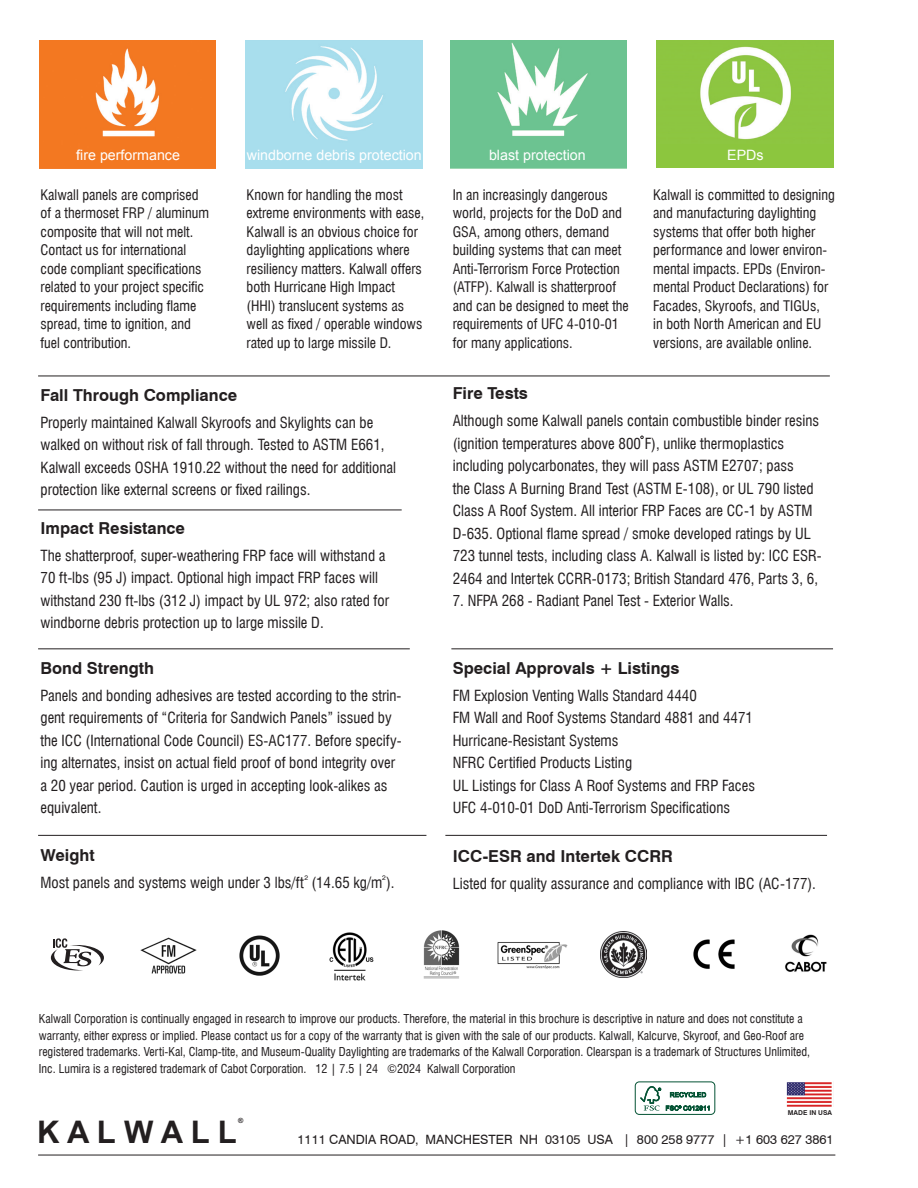
<style>
.page{position:relative;width:918px;height:1188px;background:#fff}
.page>*{position:absolute;margin:0;border:0;box-sizing:border-box;transform-origin:0 0}
.t1{font:700 31.05px "Arial";color:#231f20}
.t2{font:700 16.5px "Swiss 721 BT";color:#231f20}
.t3{font:condensed 15px/22.5px "Swiss 721 BT";color:#231f20}
.t4{font:condensed 14.25px/18.5px "Swiss 721 BT";color:#231f20}
.t5{font:14.25px "Arial";color:#fff}
.t6{font:12.9px "Swiss 721 BT";color:#231f20}
.t7{font:condensed 12px/16.5px "Swiss 721 BT";color:#231f20}
.t8{font:700 7.05px "Arial";color:#231f20}
.t9{font:6.75px "Swiss 721 BT";color:#231f20}
.t10{font:700 6.6px "Swiss 721 BT";color:#231f20}
</style>
<div class="page">
<svg style="left:51px;top:938px;width:53px;height:32px"></svg>
<img style="left:693px;top:939px;width:42px;height:30px">
<img style="left:600px;top:931px;width:47px;height:46px">
<img style="left:423px;top:930px;width:37px;height:49px">
<img style="left:239px;top:935px;width:41px;height:41px">
<img style="left:140px;top:937px;width:57px;height:37px">
<img style="left:498px;top:942px;width:69px;height:27px">
<img style="left:785px;top:934px;width:42px;height:38px">
<img style="left:329px;top:933px;width:45px;height:47px">
<div style="left:656px;top:40px;width:177px;height:128px;background:#8cc63e"></div>
<img style="left:245px;top:40px;width:178px;height:128px">
<img style="left:39px;top:40px;width:177px;height:128px">
<img style="left:450px;top:40px;width:177px;height:128px">
<hr style="left:38px;top:1155px;width:797px;height:1px;background:#231f20">
<img style="left:786px;top:1082px;width:46px;height:25px">
<img style="left:700px;top:46px;width:91px;height:94px">
<div style="left:635px;top:1081px;width:80px;height:34px;border:1px solid #045334;border-radius:4px"></div>
<svg style="left:640px;top:1086px;width:69px;height:25px"></svg>
<hr style="left:38px;top:510px;width:364px;height:1px;background:#231f20">
<hr style="left:38px;top:376px;width:792px;height:1px;background:#231f20">
<hr style="left:451px;top:649px;width:382px;height:1px;background:#231f20">
<hr style="left:38px;top:649px;width:372px;height:1px;background:#231f20">
<hr style="left:38px;top:835px;width:388px;height:1px;background:#231f20">
<hr style="left:445px;top:835px;width:382px;height:1px;background:#231f20">
<p class="t5" style="left:76px;top:146px;width:105px">fire performance</p>
<p class="t5" style="left:247px;top:146px;width:177px">windborne debris protection</p>
<p class="t5" style="left:489px;top:146px;width:98px">blast protection</p>
<p class="t5" style="left:727px;top:146px;width:38px">EPDs</p>
<p class="t4" style="left:41px;top:185px;width:170px">Kalwall panels are comprised of a thermoset FRP / aluminum composite that will not melt.<br>Contact us for international code compliant specifications related to your project specific requirements including flame spread, time to ignition, and fuel contribution.</p>
<p class="t4" style="left:247px;top:185px;width:179px">Known for handling the most extreme environments with ease,<br>Kalwall is an obvious choice for daylighting applications where resiliency matters. Kalwall offers both Hurricane High Impact (HHI) translucent systems as well as fixed / operable windows rated up to large missile D.</p>
<p class="t4" style="left:453px;top:185px;width:178px">In an increasingly dangerous world, projects for the DoD and<br>GSA, among others, demand building systems that can meet<br>Anti-Terrorism Force Protection (ATFP). Kalwall is shatterproof and can be designed to meet the requirements of UFC 4-010-01 for many applications.</p>
<p class="t4" style="left:653px;top:185px;width:183px">Kalwall is committed to designing and manufacturing daylighting systems that offer both higher performance and lower environ&shy;mental impacts. EPDs (Environ&shy;mental Product Declarations) for<br>Facades, Skyroofs, and TIGUs,<br>in both North American and EU versions, are available online.</p>
<p class="t2" style="left:41px;top:385px;width:198px">Fall Through Compliance</p>
<p class="t3" style="left:41px;top:411px;width:357px">Properly maintained Kalwall Skyroofs and Skylights can be walked on without risk of fall through. Tested to ASTM E661, Kalwall exceeds OSHA 1910.22 without the need for additional protection like external screens or fixed railings.</p>
<p class="t2" style="left:41px;top:518px;width:146px">Impact Resistance</p>
<p class="t3" style="left:41px;top:544px;width:350px">The shatterproof, super-weathering FRP face will withstand a 70 ft-lbs (95 J) impact. Optional high impact FRP faces will withstand 230 ft-lbs (312 J) impact by UL 972; also rated for windborne debris protection up to large missile D.</p>
<p class="t2" style="left:41px;top:658px;width:115px">Bond Strength</p>
<p class="t3" style="left:41px;top:684px;width:363px">Panels and bonding adhesives are tested according to the strin&shy;gent requirements of “Criteria for Sandwich Panels” issued by the ICC (International Code Council) ES-AC177. Before specify&shy;ing alternates, insist on actual field proof of bond integrity over a 20 year period. Caution is urged in accepting look-alikes as equivalent.</p>
<p class="t2" style="left:41px;top:845px;width:56px">Weight</p>
<p class="t3" style="left:41px;top:871px;width:356px">Most panels and systems weigh under 3 lbs/ft (14.65 kg/m ).</p>
<p class="t9" style="left:305px;top:874px;width:5px">2</p>
<p class="t9" style="left:382px;top:874px;width:5px">2</p>
<p class="t2" style="left:453px;top:383px;width:77px">Fire Tests</p>
<p class="t3" style="left:453px;top:409px;width:371px">Although some Kalwall panels contain combustible binder resins (ignition temperatures above 800 F), unlike thermoplastics including polycarbonates, they will pass ASTM E2707; pass<br>the Class A Burning Brand Test (ASTM E-108), or UL 790 listed Class A Roof System. All interior FRP Faces are CC-1 by ASTM D-635. Optional flame spread / smoke developed ratings by UL 723 tunnel tests, including class A. Kalwall is listed by: ICC ESR-2464 and Intertek CCRR-0173; British Standard 476, Parts 3, 6,</p>
<p class="t3" style="left:453px;top:589px;width:282px">7. NFPA 268 - Radiant Panel Test - Exterior Walls.</p>
<p class="t2" style="left:453px;top:658px;width:228px">Special Approvals + Listings</p>
<p class="t3" style="left:453px;top:684px;width:246px">FM Explosion Venting Walls Standard 4440</p>
<p class="t3" style="left:453px;top:706px;width:302px">FM Wall and Roof Systems Standard 4881 and 4471</p>
<p class="t3" style="left:453px;top:729px;width:167px">Hurricane-Resistant Systems</p>
<p class="t3" style="left:453px;top:751px;width:181px">NFRC Certified Products Listing</p>
<p class="t3" style="left:453px;top:774px;width:304px">UL Listings for Class A Roof Systems and FRP Faces</p>
<p class="t3" style="left:453px;top:796px;width:279px">UFC 4-010-01 DoD Anti-Terrorism Specifications</p>
<p class="t2" style="left:453px;top:846px;width:222px">ICC-ESR and Intertek CCRR</p>
<p class="t3" style="left:453px;top:872px;width:365px">Listed for quality assurance and compliance with IBC (AC-177).</p>
<p class="t7" style="left:39px;top:1011px;width:773px">Kalwall Corporation is continually engaged in research to improve our products. Therefore, the material in this brochure is descriptive in nature and does not constitute a warranty, either express or implied. Please contact us for a copy of the warranty that is given with the sale of our products. Kalwall, Kalcurve, Skyroof, and Geo-Roof are registered trademarks. Verti-Kal, Clamp-tite, and Museum-Quality Daylighting are trademarks of the Kalwall Corporation. Clearspan is a trademark of Structures Unlimited, Inc. Lumira is a registered trademark of Cabot Corporation. 12 | 7.5 | 24 ©2024 Kalwall Corporation</p>
<p class="t8" style="left:238px;top:1116px;width:7px">®</p>
<p class="t1" style="left:37px;top:1112px;width:201px">K A L W A L L</p>
<p class="t10" style="left:788px;top:1108px;width:46px">MADE IN USA</p>
<p class="t6" style="left:298px;top:1131px;width:537px">1111 CANDIA ROAD, MANCHESTER NH 03105 USA | 800 258 9777 | +1 603 627 3861</p>
</div>
